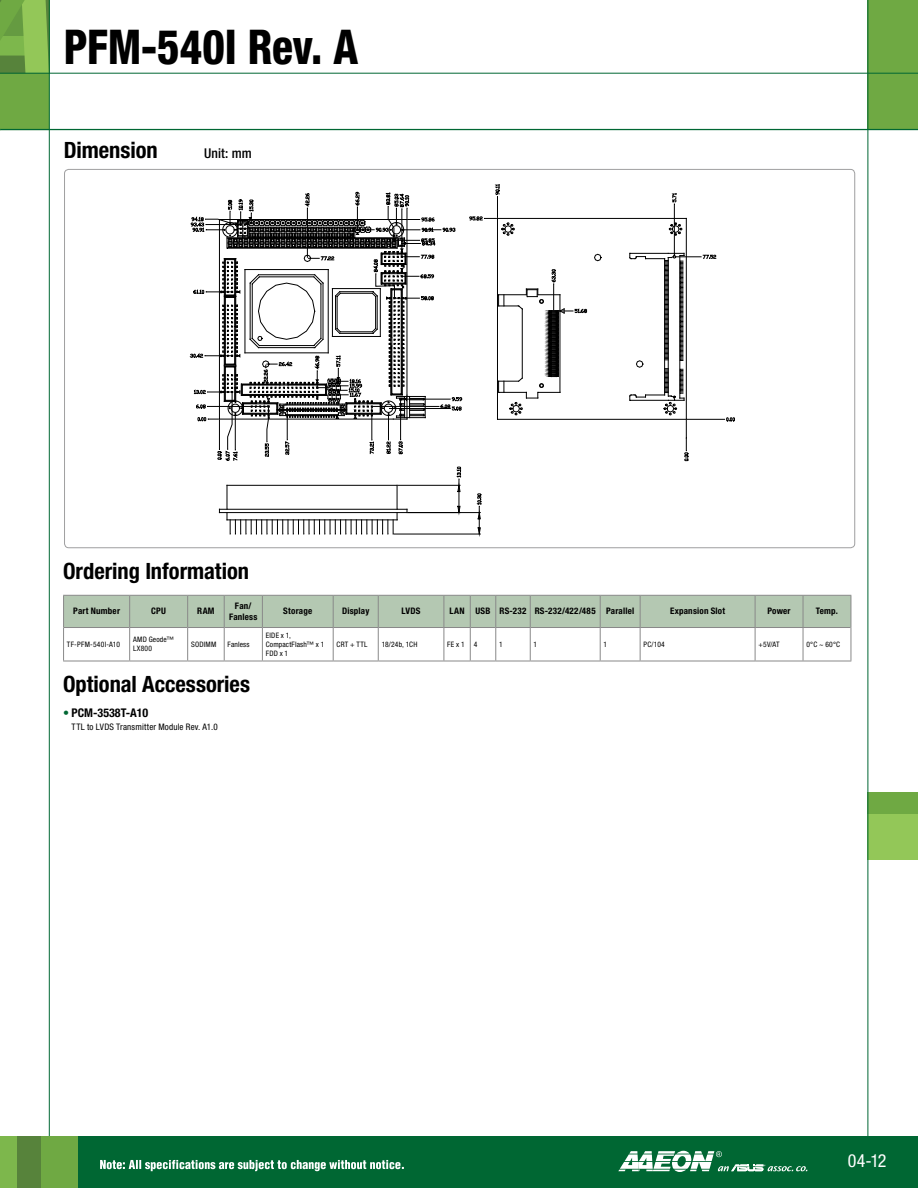
<style>
.page{position:relative;width:918px;height:1188px;background:#fff}
.page>*{position:absolute;margin:0;border:0;box-sizing:border-box;transform-origin:0 0}
.t1{font:800 condensed 48px "Helvetica Neue";letter-spacing:-.005em;color:#000;scale:.9 1}
.t2{font:700 condensed 22.5px "Helvetica Neue";color:#000}
.t3{font:condensed 18px "Helvetica Neue";color:#fff}
.t4{font:500 condensed 13.5px "Helvetica Neue";letter-spacing:.01em;color:#000}
.t5{font:700 condensed 12px "Helvetica Neue";color:#000}
.t6{font:700 condensed 9px/10.8px "Helvetica Neue";letter-spacing:.025em;color:#000;text-align:center}
.t7{font:condensed 9px "Helvetica Neue";letter-spacing:.02em;color:#000}
.t8{font:condensed 7.5px/9px "Helvetica Neue";letter-spacing:.03em;color:#000}
.s1{color:#006733}
</style>
<div class="page">
<div style="left:867px;top:792px;width:51px;height:39px;background:#6fa943"></div>
<div style="left:867px;top:814px;width:51px;height:46px;background:#93c758"></div>
<div style="left:867px;top:0;width:51px;height:74px;background:#6fa943"></div>
<div style="left:867px;top:73px;width:51px;height:56px;background:#6fa943"></div>
<hr style="left:867px;top:0;width:1px;height:1188px;background:#006733">
<hr style="left:49px;top:0;width:1px;height:1188px;background:#006733">
<div style="left:0;top:1136px;width:918px;height:52px;background:#006733"></div>
<svg style="left:0;top:0;width:49px;height:129px;background:#76ad48"></svg>
<hr style="left:0;top:129px;width:918px;height:1px;background:#006733">
<svg style="left:618px;top:1151px;width:190px;height:21px"></svg>
<div style="left:41px;top:1136px;width:37px;height:52px;background:#6fa943"></div>
<div style="left:17px;top:1136px;width:24px;height:52px;background:#57833b"></div>
<div style="left:0;top:1136px;width:17px;height:52px;background:#7db74c"></div>
<hr style="left:0;top:73px;width:918px;height:1px;background:#006733">
<svg style="left:100px;top:1160px;width:304px;height:11px"></svg>
<hr style="left:851px;top:596px;width:1px;height:32px;background:#898989">
<hr style="left:851px;top:628px;width:1px;height:33px;background:#898989">
<hr style="left:63px;top:628px;width:1px;height:33px;background:#898989">
<hr style="left:63px;top:661px;width:67px;height:1px;background:#898989">
<hr style="left:63px;top:595px;width:67px;height:1px;background:#898989">
<hr style="left:63px;top:596px;width:1px;height:32px;background:#898989">
<svg style="left:64px;top:595px;width:787px;height:67px"></svg>
<hr style="left:496px;top:627px;width:34px;height:1px;background:#898989">
<hr style="left:530px;top:627px;width:70px;height:1px;background:#898989">
<hr style="left:600px;top:627px;width:40px;height:1px;background:#898989">
<hr style="left:640px;top:627px;width:115px;height:1px;background:#898989">
<hr style="left:755px;top:627px;width:48px;height:1px;background:#898989">
<hr style="left:803px;top:627px;width:48px;height:1px;background:#898989">
<hr style="left:219px;top:512px;width:188px;height:1px;background:#000">
<hr style="left:219px;top:509px;width:188px;height:1px;background:#000">
<hr style="left:394px;top:534px;width:86px;height:1px;background:#000">
<hr style="left:408px;top:512px;width:72px;height:1px;background:#000">
<svg style="left:477px;top:494px;width:5px;height:42px"></svg>
<hr style="left:398px;top:485px;width:62px;height:1px;background:#000">
<svg style="left:457px;top:467px;width:4px;height:48px"></svg>
<svg style="left:227px;top:485px;width:171px;height:49px"></svg>
<svg style="left:190px;top:192px;width:272px;height:269px"></svg>
<hr style="left:497px;top:419px;width:189px;height:1px;background:#000">
<hr style="left:497px;top:218px;width:1px;height:201px;background:#000">
<hr style="left:497px;top:218px;width:189px;height:1px;background:#000">
<hr style="left:686px;top:218px;width:1px;height:201px;background:#000">
<svg style="left:669px;top:222px;width:13px;height:14px"></svg>
<hr style="left:687px;top:419px;width:38px;height:1px;background:#000">
<svg style="left:726px;top:417px;width:9px;height:4px"></svg>
<svg style="left:498px;top:269px;width:89px;height:146px"></svg>
<svg style="left:469px;top:185px;width:46px;height:51px"></svg>
<hr style="left:674px;top:204px;width:1px;height:52px;background:#000">
<svg style="left:672px;top:193px;width:5px;height:9px"></svg>
<svg style="left:629px;top:253px;width:87px;height:208px"></svg>
<svg style="left:594px;top:254px;width:7px;height:7px"></svg>
<h1 class="t1" style="left:64px;top:18px;width:329px">PFM-540I Rev. A</h1>
<h2 class="t2" style="left:64px;top:136px;width:95px">Dimension</h2>
<h3 class="t4" style="left:204px;top:145px;width:49px">Unit: mm</h3>
<h2 class="t2" style="left:63px;top:557px;width:187px">Ordering Information</h2>
<p class="t6" style="left:73px;top:606px;width:48px">Part Number</p>
<p class="t6" style="left:151px;top:606px;width:16px">CPU</p>
<p class="t6" style="left:197px;top:606px;width:19px">RAM</p>
<p class="t6" style="left:229px;top:600px;width:30px">Fan/<br>Fanless</p>
<p class="t6" style="left:283px;top:606px;width:30px">Storage</p>
<p class="t6" style="left:342px;top:606px;width:29px">Display</p>
<p class="t6" style="left:402px;top:606px;width:21px">LVDS</p>
<p class="t6" style="left:450px;top:606px;width:186px">LAN USB RS-232 RS-232/422/485 Parallel</p>
<p class="t6" style="left:670px;top:606px;width:57px">Expansion Slot</p>
<p class="t6" style="left:767px;top:606px;width:25px">Power</p>
<p class="t6" style="left:816px;top:606px;width:24px">Temp.</p>
<p class="t8" style="left:67px;top:639px;width:55px">TF-PFM-540I-A10</p>
<p class="t8" style="left:133px;top:635px;width:42px">AMD Geode™<br>LX800</p>
<p class="t8" style="left:191px;top:639px;width:27px">SODIMM</p>
<p class="t8" style="left:228px;top:639px;width:23px">Fanless</p>
<p class="t8" style="left:266px;top:630px;width:60px">EIDE x 1,<br>CompactFlash™ x 1<br>FDD x 1</p>
<p class="t8" style="left:337px;top:639px;width:32px">CRT + TTL</p>
<p class="t8" style="left:382px;top:639px;width:37px">18/24b, 1CH</p>
<p class="t8" style="left:447px;top:639px;width:31px">FE x 1 4</p>
<p class="t8" style="left:499px;top:639px;width:5px">1</p>
<p class="t8" style="left:534px;top:639px;width:5px">1</p>
<p class="t8" style="left:604px;top:639px;width:5px">1</p>
<p class="t8" style="left:644px;top:639px;width:23px">PC/104</p>
<p class="t8" style="left:758px;top:639px;width:23px">+5V/AT</p>
<p class="t8" style="left:806px;top:639px;width:35px">0°C ~ 60°C</p>
<h2 class="t2" style="left:63px;top:670px;width:188px">Optional Accessories</h2>
<h3 class="t5" style="left:63px;top:705px;width:87px"><span class="s1">•</span> PCM-3538T-A10</h3>
<p class="t7" style="left:72px;top:721px;width:148px">TTL to LVDS Transmitter Module Rev. A1.0</p>
<h3 class="t3" style="left:848px;top:1150px;width:40px">04-12</h3>
</div>
